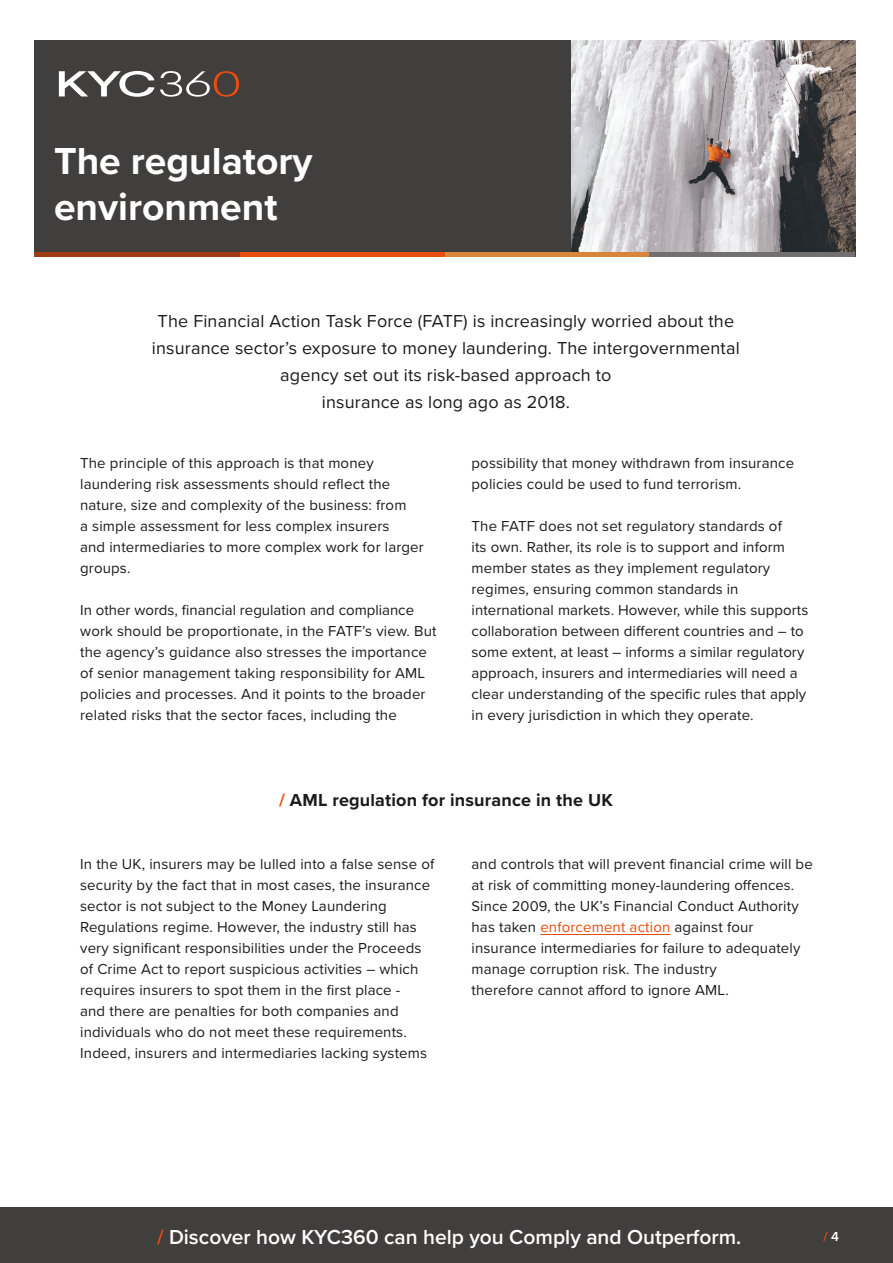
<style>
.page{position:relative;width:893px;height:1263px;background:#fff}
.page>*{position:absolute;margin:0;border:0;box-sizing:border-box;transform-origin:0 0}
.t1{font:700 39px/46.8px "Proxima Nova";color:#fff}
.t2{font:600 21px "Proxima Nova";color:#fff}
.t3{font:18px/27px "Proxima Nova";letter-spacing:.01em;color:#1b1b1b;text-align:center}
.t4{font:700 18px "Proxima Nova";letter-spacing:.01em;color:#1b1b1b}
.t5{font:15px/21px "Proxima Nova";letter-spacing:.01em;color:#1b1b1b}
.t6{font:14.7px "Proxima Nova";letter-spacing:.01em;color:#1b1b1b}
.t7{font:600 13.5px "Proxima Nova";color:#e74e0f}
.s1{color:#e74e0f}
.s2{font-size:15px}
.s3{font-size:14.7px}
.s4{color:#413e3e}
</style>
<div class="page">
<div style="left:34px;top:40px;width:821px;height:217px;background:#413e3e"></div>
<img style="left:571px;top:41px;width:284px;height:211px">
<svg style="left:59px;top:71px;width:180px;height:26px"></svg>
<div style="left:444px;top:252px;width:207px;height:5px;background:#d9863d"></div>
<div style="left:239px;top:252px;width:205px;height:5px;background:#e74e0f"></div>
<div style="left:34px;top:252px;width:205px;height:5px;background:#a13b16"></div>
<div style="left:650px;top:252px;width:205px;height:5px;background:#726f70"></div>
<hr style="left:540px;top:934px;width:130px;height:1px;background:#e74e0f">
<div style="left:0;top:1208px;width:893px;height:55px;background:#413e3e"></div>
<h1 class="t1" style="left:54px;top:136px;width:260px">The regulatory environment</h1>
<p class="t3" style="left:152px;top:307px;width:589px">The Financial Action Task Force (FATF) is increasingly worried about the insurance sector’s exposure to money laundering. The intergovernmental agency set out its risk-based approach to<br>insurance as long ago as 2018.</p>
<p class="t5" style="left:80px;top:451px;width:345px">The principle of this approach is that money laundering risk assessments should reflect the nature, size and complexity of the business: from<br>a simple assessment for less complex insurers<br>and intermediaries to more complex work for larger groups.</p>
<p class="t5" style="left:80px;top:598px;width:358px">In other words, financial regulation and compliance work should be proportionate, in the FATF’s view. But the agency’s guidance also stresses the importance of senior management taking responsibility for AML policies and processes. And it points to the broader related risks that the sector faces, including the</p>
<p class="t5" style="left:472px;top:451px;width:324px">possibility that money withdrawn from insurance policies could be used to fund terrorism.</p>
<p class="t5" style="left:472px;top:514px;width:338px">The FATF does not set regulatory standards of<br>its own. Rather, its role is to support and inform member states as they implement regulatory regimes, ensuring common standards in international markets. However, while this supports collaboration between different countries and – to some extent, at least – informs a similar regulatory approach, insurers and intermediaries will need a clear understanding of the specific rules that apply in every jurisdiction in which they operate.</p>
<p class="t4" style="left:279px;top:787px;width:335px"><span class="s1">/</span> AML regulation for insurance in the UK</p>
<p class="t5" style="left:80px;top:853px;width:356px">In the UK, insurers may be lulled into a false sense of security by the fact that in most cases, the insurance sector is not subject to the Money Laundering Regulations regime. However, the industry still has very significant responsibilities under the Proceeds of Crime Act to report suspicious activities – which requires insurers to spot them in the first place -<br>and there are penalties for both companies and individuals who do not meet these requirements.<br>Indeed, insurers and intermediaries lacking systems</p>
<p class="t5" style="left:472px;top:853px;width:343px">and controls that will prevent financial crime will be</p>
<p class="t6" style="left:472px;top:874px;width:324px"><span class="s2">at risk of committing</span> money-laundering offences.</p>
<p class="t5" style="left:472px;top:895px;width:330px"><span class="s3">Since 2009, the</span> UK’s Financial Conduct Authority has taken <span class="s1">enforcement action</span> against four insurance intermediaries for failure to adequately manage corruption risk. The industry<br>therefore cannot afford to ignore AML.</p>
<h2 class="t2" style="left:157px;top:1221px;width:586px"><span class="s1">/</span> Discover how KYC360 can help you Comply and Outperform.</h2>
<p class="t7" style="left:823px;top:1226px;width:17px">/ <span class="s4">4</span></p>
</div>
